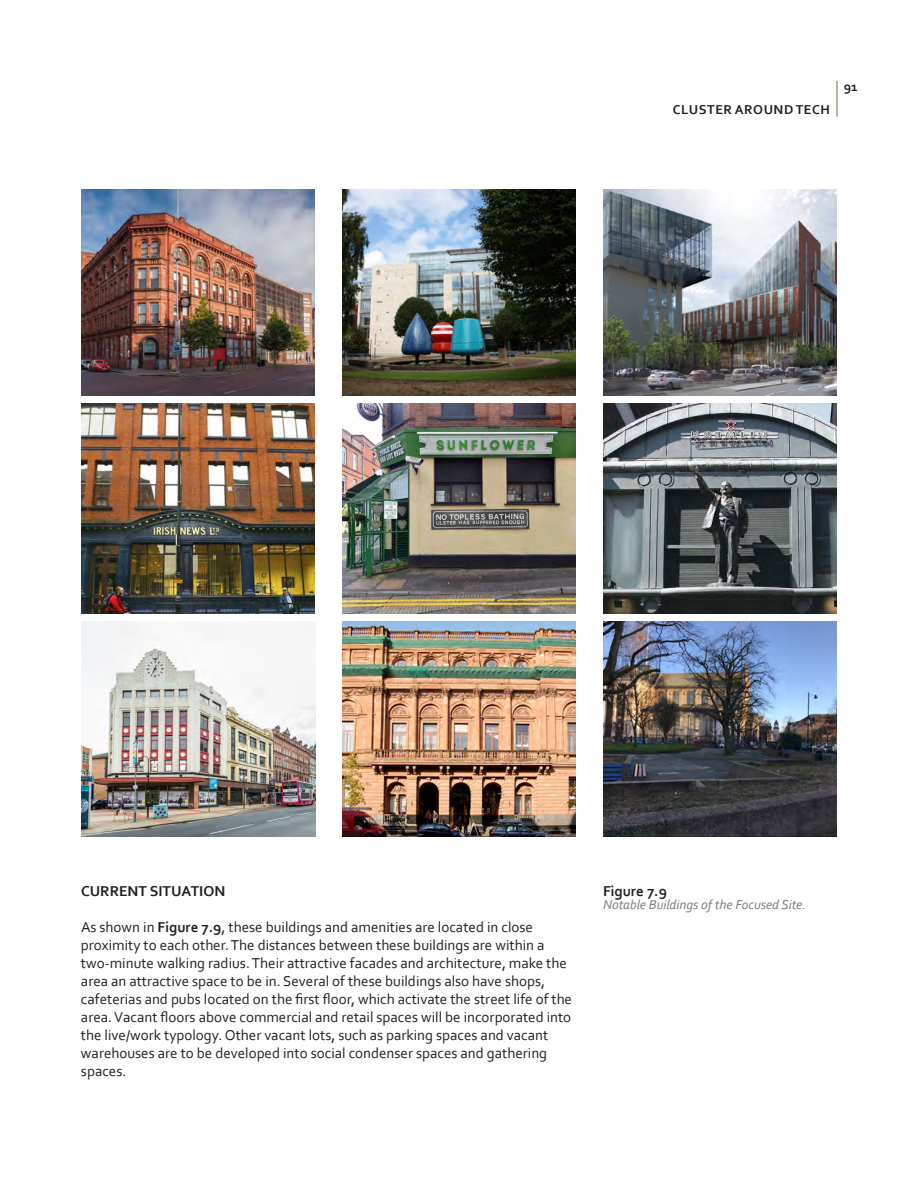
<style>
.page{position:relative;width:918px;height:1188px;background:#fff}
.page>*{position:absolute;margin:0;border:0;box-sizing:border-box;transform-origin:0 0}
.Figure_Number{font:15px/18px "Corbel";color:#231f20}
.Figure_Number-2{font:700 15px "Corbel";color:#231f20}
.t1{font:italic 13.5px "Corbel";color:#787a7d}
.t2{font:700 13.5px "Corbel";letter-spacing:.04em;color:#231f20}
.s1{font-weight:700}
</style>
<div class="page">
<img style="left:603px;top:189px;width:234px;height:207px">
<img style="left:603px;top:404px;width:234px;height:210px">
<img style="left:603px;top:621px;width:234px;height:216px">
<img style="left:342px;top:189px;width:234px;height:207px">
<img style="left:342px;top:404px;width:234px;height:210px">
<img style="left:342px;top:621px;width:234px;height:216px">
<img style="left:81px;top:189px;width:234px;height:207px">
<img style="left:81px;top:404px;width:234px;height:210px">
<img style="left:81px;top:621px;width:234px;height:216px">
<hr style="left:836px;top:81px;width:2px;height:35px;background:#9a6c4e">
<p class="t2" style="left:673px;top:101px;width:159px">CLUSTER AROUND TECH</p>
<p class="t2" style="left:844px;top:78px;width:16px">91</p>
<p class="Figure_Number-2" style="left:81px;top:881px;width:146px">CURRENT SITUATION</p>
<p class="Figure_Number" style="left:81px;top:917px;width:493px">As shown in <span class="s1">Figure 7.9</span>, these buildings and amenities are located in close proximity to each other. The distances between these buildings are within a two-minute walking radius. Their attractive facades and architecture, make the area an attractive space to be in. Several of these buildings also have shops, cafeterias and pubs located on the first floor, which activate the street life of the area. Vacant floors above commercial and retail spaces will be incorporated into the live/work typology. Other vacant lots, such as parking spaces and vacant warehouses are to be developed into social condenser spaces and gathering spaces.</p>
<p class="Figure_Number-2" style="left:603px;top:881px;width:65px">Figure 7.9</p>
<p class="t1" style="left:603px;top:896px;width:205px">Notable Buildings of the Focused Site.</p>
</div>
